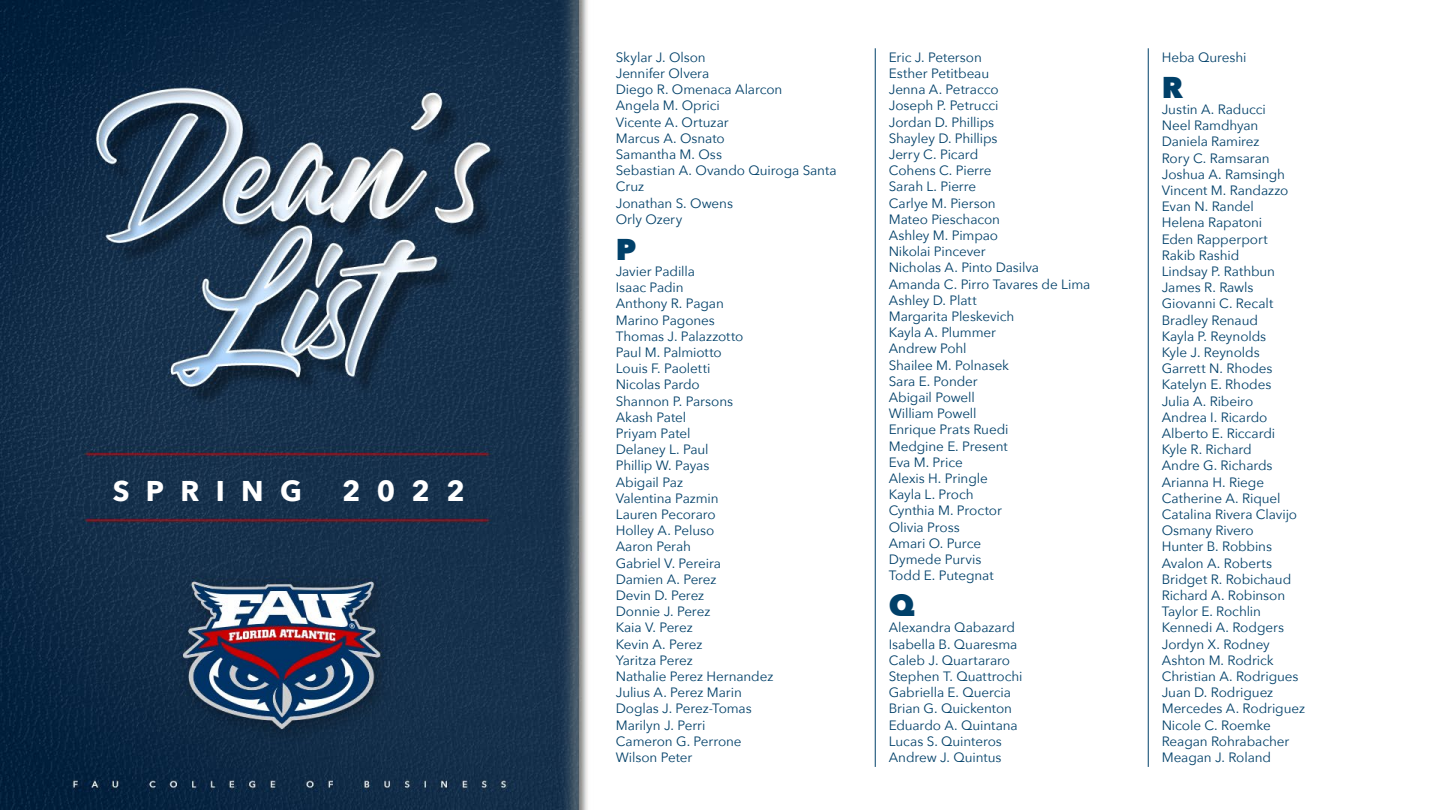
<style>
.page{position:relative;width:1440px;height:810px;background:#fff}
.page>*{position:absolute;margin:0;border:0;box-sizing:border-box;transform-origin:0 0}
.t1{font:800 30px "Avenir Next";color:#004069}
.t2{font:700 28.5px "Avenir Next";letter-spacing:.575em;color:#fff}
.t3{font:13.5px/16.2px "Avenir Next";letter-spacing:-.01em;color:#004069}
</style>
<div class="page">
<img style="left:0;top:0;width:1148px;height:810px">
<hr style="left:875px;top:48px;width:1px;height:719px;background:#004069">
<hr style="left:1148px;top:48px;width:1px;height:719px;background:#004069">
<h2 class="t2" style="left:113px;top:467px;width:191px">SPRING</h2>
<h2 class="t2" style="left:342px;top:467px;width:124px">2022</h2>
<p class="t3" style="left:616px;top:48px;width:223px">Skylar J. Olson<br>Jennifer Olvera<br>Diego R. Omenaca Alarcon<br>Angela M. Oprici<br>Vicente A. Ortuzar<br>Marcus A. Osnato<br>Samantha M. Oss<br>Sebastian A. Ovando Quiroga Santa<br>Cruz<br>Jonathan S. Owens<br>Orly Ozery</p>
<h1 class="t1" style="left:616px;top:231px;width:22px">P</h1>
<p class="t3" style="left:616px;top:263px;width:159px">Javier Padilla<br>Isaac Padin<br>Anthony R. Pagan<br>Marino Pagones<br>Thomas J. Palazzotto<br>Paul M. Palmiotto<br>Louis F. Paoletti<br>Nicolas Pardo<br>Shannon P. Parsons<br>Akash Patel<br>Priyam Patel<br>Delaney L. Paul<br>Phillip W. Payas<br>Abigail Paz<br>Valentina Pazmin<br>Lauren Pecoraro<br>Holley A. Peluso<br>Aaron Perah<br>Gabriel V. Pereira<br>Damien A. Perez<br>Devin D. Perez<br>Donnie J. Perez<br>Kaia V. Perez<br>Kevin A. Perez<br>Yaritza Perez<br>Nathalie Perez Hernandez<br>Julius A. Perez Marin<br>Doglas J. Perez-Tomas<br>Marilyn J. Perri<br>Cameron G. Perrone<br>Wilson Peter</p>
<p class="t3" style="left:889px;top:48px;width:203px">Eric J. Peterson<br>Esther Petitbeau<br>Jenna A. Petracco<br>Joseph P. Petrucci<br>Jordan D. Phillips<br>Shayley D. Phillips<br>Jerry C. Picard<br>Cohens C. Pierre<br>Sarah L. Pierre<br>Carlye M. Pierson<br>Mateo Pieschacon<br>Ashley M. Pimpao<br>Nikolai Pincever<br>Nicholas A. Pinto Dasilva<br>Amanda C. Pirro Tavares de Lima<br>Ashley D. Platt<br>Margarita Pleskevich<br>Kayla A. Plummer<br>Andrew Pohl<br>Shailee M. Polnasek<br>Sara E. Ponder<br>Abigail Powell<br>William Powell<br>Enrique Prats Ruedi<br>Medgine E. Present<br>Eva M. Price<br>Alexis H. Pringle<br>Kayla L. Proch<br>Cynthia M. Proctor<br>Olivia Pross<br>Amari O. Purce<br>Dymede Purvis<br>Todd E. Putegnat</p>
<h1 class="t1" style="left:889px;top:587px;width:27px">Q</h1>
<p class="t3" style="left:889px;top:619px;width:135px">Alexandra Qabazard<br>Isabella B. Quaresma<br>Caleb J. Quartararo<br>Stephen T. Quattrochi<br>Gabriella E. Quercia<br>Brian G. Quickenton<br>Eduardo A. Quintana<br>Lucas S. Quinteros<br>Andrew J. Quintus</p>
<p class="t3" style="left:1162px;top:48px;width:86px">Heba Qureshi</p>
<h1 class="t1" style="left:1162px;top:69px;width:23px">R</h1>
<p class="t3" style="left:1162px;top:101px;width:145px">Justin A. Raducci<br>Neel Ramdhyan<br>Daniela Ramirez<br>Rory C. Ramsaran<br>Joshua A. Ramsingh<br>Vincent M. Randazzo<br>Evan N. Randel<br>Helena Rapatoni<br>Eden Rapperport<br>Rakib Rashid<br>Lindsay P. Rathbun<br>James R. Rawls<br>Giovanni C. Recalt<br>Bradley Renaud<br>Kayla P. Reynolds<br>Kyle J. Reynolds<br>Garrett N. Rhodes<br>Katelyn E. Rhodes<br>Julia A. Ribeiro<br>Andrea I. Ricardo<br>Alberto E. Riccardi<br>Kyle R. Richard<br>Andre G. Richards<br>Arianna H. Riege<br>Catherine A. Riquel<br>Catalina Rivera Clavijo<br>Osmany Rivero<br>Hunter B. Robbins<br>Avalon A. Roberts<br>Bridget R. Robichaud<br>Richard A. Robinson<br>Taylor E. Rochlin<br>Kennedi A. Rodgers<br>Jordyn X. Rodney<br>Ashton M. Rodrick<br>Christian A. Rodrigues<br>Juan D. Rodriguez<br>Mercedes A. Rodriguez<br>Nicole C. Roemke<br>Reagan Rohrabacher<br>Meagan J. Roland</p>
</div>
